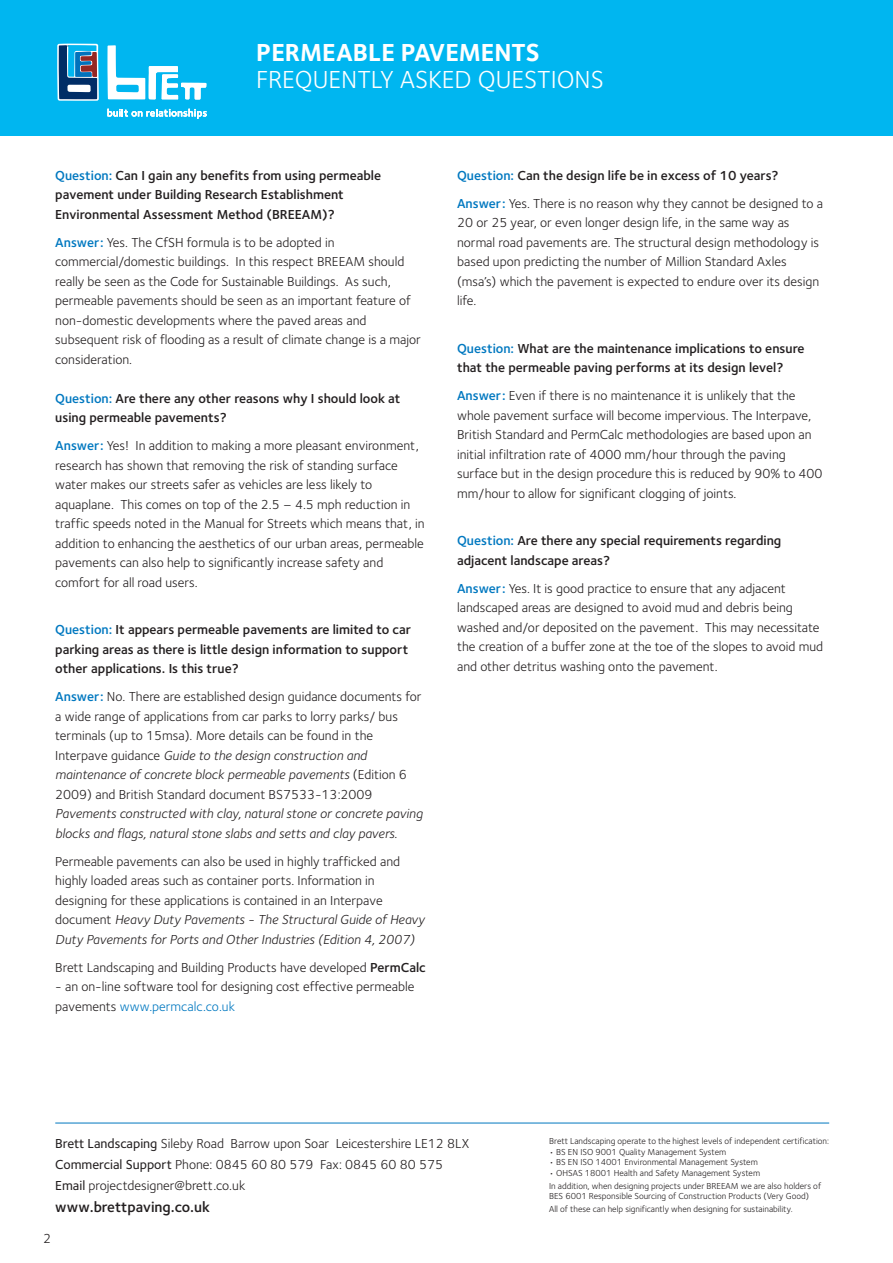
<style>
.page{position:relative;width:893px;height:1263px;background:#fff}
.page>*{position:absolute;margin:0;border:0;box-sizing:border-box;transform-origin:0 0}
.t1{font:25.5px "Foundry Sterling";color:#fff}
.t2{font:700 25.5px "Foundry Sterling";color:#fff}
.t3{font:600 15px "Foundry Sterling";color:#231f20}
.t4{font:13.5px/19.5px "Foundry Sterling";color:#231f20}
.t5{font:600 13.5px/19.5px "Foundry Sterling";color:#231f20}
.t6{font:italic 13.5px/19.5px "Foundry Sterling";color:#231f20}
.t7{font:9px/12.6px "Foundry Sterling";color:#231f20}
.s1{color:#0078c0}
.s2{font-weight:600;color:#0078c0}
.s3{font-style:italic}
.s4{font-weight:600}
.s5{font-weight:500}
</style>
<div class="page">
<div style="left:0;top:0;width:893px;height:136px;background:#00b6f0"></div>
<svg style="left:107px;top:45px;width:99px;height:55px"></svg>
<svg style="left:57px;top:44px;width:42px;height:57px;background:#4c7ca3"></svg>
<svg style="left:107px;top:109px;width:100px;height:10px"></svg>
<hr style="left:55px;top:1123px;width:774px;height:1px;background:#0078c0">
<h1 class="t2" style="left:256px;top:42px;width:285px">PERMEABLE PAVEMENTS</h1>
<h1 class="t1" style="left:256px;top:71px;width:349px">FREQUENTLY ASKED QUESTIONS</h1>
<p class="t5" style="left:55px;top:167px;width:327px"><span class="s1">Question:</span> Can I gain any benefits from using permeable pavement under Building Research Establishment<br>Environmental Assessment Method (BREEAM)?</p>
<p class="t4" style="left:55px;top:234px;width:367px"><span class="s2">Answer:</span> Yes. The CfSH formula is to be adopted in commercial/domestic buildings. In this respect BREEAM should really be seen as the Code for Sustainable Buildings. As such, permeable pavements should be seen as an important feature of non-domestic developments where the paved areas and subsequent risk of flooding as a result of climate change is a major consideration.</p>
<p class="t5" style="left:55px;top:390px;width:347px"><span class="s1">Question:</span> Are there any other reasons why I should look at using permeable pavements?</p>
<p class="t4" style="left:55px;top:438px;width:371px"><span class="s2">Answer:</span> Yes! In addition to making a more pleasant environment, research has shown that removing the risk of standing surface water makes our streets safer as vehicles are less likely to aquaplane. This comes on top of the 2.5 – 4.5 mph reduction in traffic speeds noted in the Manual for Streets which means that, in addition to enhancing the aesthetics of our urban areas, permeable pavements can also help to significantly increase safety and comfort for all road users.</p>
<p class="t5" style="left:55px;top:621px;width:357px"><span class="s1">Question:</span> It appears permeable pavements are limited to car parking areas as there is little design information to support other applications. Is this true?</p>
<p class="t4" style="left:55px;top:689px;width:368px"><span class="s2">Answer:</span> No. There are established design guidance documents for a wide range of applications from car parks to lorry parks/ bus terminals (up to 15msa). More details can be found in the Interpave guidance <span class="s3">Guide to the design construction and maintenance of concrete block permeable pavements</span> (Edition 6<br>2009) and British Standard document BS7533-13:2009</p>
<p class="t6" style="left:55px;top:805px;width:369px">Pavements constructed with clay, natural stone or concrete paving blocks and flags, natural stone slabs and setts and clay pavers.</p>
<p class="t4" style="left:55px;top:853px;width:371px">Permeable pavements can also be used in highly trafficked and highly loaded areas such as container ports. Information in designing for these applications is contained in an Interpave document <span class="s3">Heavy Duty Pavements - The Structural Guide of Heavy Duty Pavements for Ports and Other Industries (Edition 4, 2007)</span></p>
<p class="t4" style="left:55px;top:959px;width:372px">Brett Landscaping and Building Products have developed <span class="s4">PermCalc</span></p>
<p class="t4" style="left:55px;top:979px;width:361px">- an on-line software tool for designing cost effective permeable pavements <span class="s1">www.permcalc.co.uk</span></p>
<p class="t4" style="left:457px;top:163px;width:367px;line-height:28px"><span class="s2">Question:</span> <span class="s4">Can the design life be in excess of 10 years?<br></span><span class="s2">Answer:</span> Yes. There is no reason why they cannot be designed to a</p>
<p class="t4" style="left:457px;top:215px;width:364px">20 or 25 year, or even longer design life, in the same way as normal road pavements are. The structural design methodology is based upon predicting the number of Million Standard Axles (msa’s) which the pavement is expected to endure over its design life.</p>
<p class="t5" style="left:457px;top:340px;width:349px"><span class="s1">Question:</span> What are the maintenance implications to ensure that the permeable paving performs at its design level?</p>
<p class="t4" style="left:457px;top:388px;width:367px"><span class="s2">Answer:</span> Even if there is no maintenance it is unlikely that the whole pavement surface will become impervious. The Interpave, British Standard and PermCalc methodologies are based upon an initial infiltration rate of 4000 mm/hour through the paving surface but in the design procedure this is reduced by 90% to 400 mm/hour to allow for significant clogging of joints.</p>
<p class="t5" style="left:457px;top:532px;width:326px"><span class="s1">Question:</span> Are there any special requirements regarding adjacent landscape areas?</p>
<p class="t4" style="left:457px;top:580px;width:368px"><span class="s2">Answer:</span> Yes. It is good practice to ensure that any adjacent landscaped areas are designed to avoid mud and debris being washed and/or deposited on the pavement. This may necessitate the creation of a buffer zone at the toe of the slopes to avoid mud and other detritus washing onto the pavement.</p>
<p class="t4" style="left:55px;top:1134px;width:416px;line-height:21.3px"><span class="s5">Brett Landscaping</span> Sileby Road Barrow upon Soar Leicestershire LE12 8LX<br><span class="s5">Commercial Support</span> Phone: 0845 60 80 579 Fax: 0845 60 80 575<br><span class="s5">Email</span> projectdesigner@brett.co.uk</p>
<p class="t3" style="left:55px;top:1201px;width:156px">www.brettpaving.co.uk</p>
<p class="t4" style="left:43px;top:1230px;width:10px">2</p>
<p class="t7" style="left:549px;top:1136px;width:281px">Brett Landscaping operate to the highest levels of independent certification:</p>
<p class="t7" style="left:549px;top:1146px;width:179px">• BS EN ISO 9001 Quality Management System</p>
<p class="t7" style="left:549px;top:1157px;width:210px">• BS EN ISO 14001 Environmental Management System</p>
<p class="t7" style="left:549px;top:1167px;width:273px">• OHSAS 18001 Health and Safety Management System<br>In addition, when designing projects under BREEAM we are also holders of</p>
<p class="t7" style="left:549px;top:1191px;width:261px">BES 6001 Responsible Sourcing of Construction Products (Very Good)<br>All of these can help significantly when designing for sustainability.</p>
</div>
